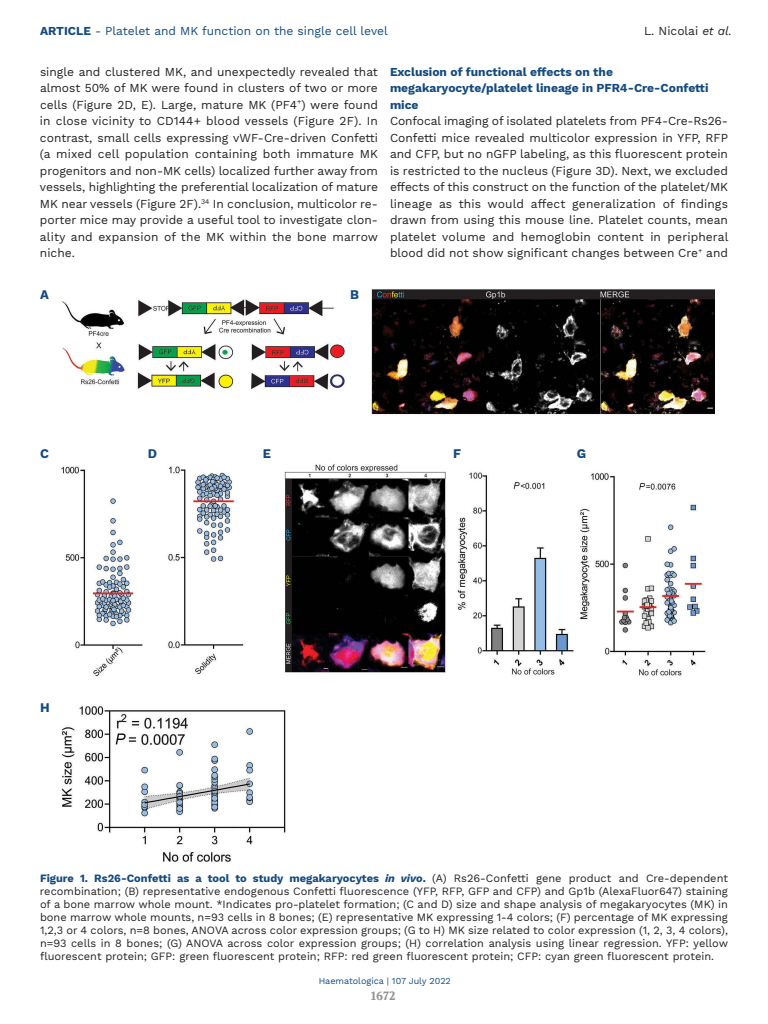
<style>
.page{position:relative;width:768px;height:1024px;background:#fff}
.page>*{position:absolute;margin:0;border:0;box-sizing:border-box;transform-origin:0 0}
.t1{font:700 13px "Work Sans";color:#134a80}
.t2{font:12px/16.5px "Work Sans";color:#231f20;text-align:justify}
.t3{font:700 12px/16.5px "Work Sans";color:#134a80}
.t4{font:12px "Work Sans";color:#134a80}
.t5{font:700 12px "Volkhov";color:#939598}
.t6{font:11px/13px "Work Sans";color:#231f20;text-align:justify}
.t7{font:9px "Work Sans";color:#134a80}
.s1{font-weight:700}
.s2{font-style:italic}
.s3{font-weight:700;color:#134a80}
.s4{font-weight:700;font-style:italic;color:#134a80}
</style>
<div class="page">
<img style="left:61px;top:289px;width:654px;height:573px">
<p class="t4" style="left:40px;top:24px;width:349px"><span class="s1">ARTICLE</span> - Platelet and MK function on the single cell level</p>
<p class="t2" style="left:644px;top:23px;width:89px">L. Nicolai <span class="s2">et al.</span></p>
<p class="t2" style="left:40px;top:63px;width:340px">single and clustered MK, and unexpectedly revealed that almost 50% of MK were found in clusters of two or more cells (Figure 2D, E). Large, mature MK (PF4<sup>+</sup>) were found in close vicinity to CD144+ blood vessels (Figure 2F). In contrast, small cells expressing vWF-Cre-driven Confetti (a mixed cell population containing both immature MK progenitors and non-MK cells) localized further away from vessels, highlighting the preferential localization of mature MK near vessels (Figure 2F).<sup>34</sup> In conclusion, multicolor re&shy;porter mice may provide a useful tool to investigate clon&shy;ality and expansion of the MK within the bone marrow niche.</p>
<p class="t3" style="left:390px;top:63px;width:320px">Exclusion of functional effects on the megakaryocyte/platelet lineage in PFR4-Cre-Confetti mice</p>
<p class="t2" style="left:390px;top:113px;width:340px">Confocal imaging of isolated platelets from PF4-Cre-Rs26- Confetti mice revealed multicolor expression in YFP, RFP and CFP, but no nGFP labeling, as this fluorescent protein is restricted to the nucleus (Figure 3D). Next, we excluded effects of this construct on the function of the platelet/MK lineage as this would affect generalization of findings drawn from using this mouse line. Platelet counts, mean platelet volume and hemoglobin content in peripheral blood did not show significant changes between Cre<sup>+</sup> and</p>
<p class="t1" style="left:40px;top:287px;width:10px">A</p>
<p class="t1" style="left:350px;top:287px;width:10px">B</p>
<p class="t1" style="left:40px;top:446px;width:10px">C</p>
<p class="t1" style="left:40px;top:700px;width:11px">H</p>
<p class="t1" style="left:148px;top:446px;width:11px">D</p>
<p class="t1" style="left:263px;top:446px;width:10px">E</p>
<p class="t1" style="left:453px;top:446px;width:9px">F</p>
<p class="t1" style="left:577px;top:446px;width:11px">G</p>
<p class="t6" style="left:40px;top:872px;width:690px"><span class="s3">Figure 1. Rs26-Confetti as a tool to study megakaryocytes</span> <span class="s4">in vivo</span><span class="s3">.</span> (A) Rs26-Confetti gene product and Cre-dependent recombination; (B) representative endogenous Confetti fluorescence (YFP, RFP, GFP and CFP) and Gp1b (AlexaFluor647) staining of a bone marrow whole mount. *Indicates pro-platelet formation; (C and D) size and shape analysis of megakaryocytes (MK) in bone marrow whole mounts, n=93 cells in 8 bones; (E) representative MK expressing 1-4 colors; (F) percentage of MK expressing 1,2,3 or 4 colors, n=8 bones, ANOVA across color expression groups; (G to H) MK size related to color expression (1, 2, 3, 4 colors), n=93 cells in 8 bones; (G) ANOVA across color expression groups; (H) correlation analysis using linear regression. YFP: yellow fluorescent protein; GFP: green fluorescent protein; RFP: red green fluorescent protein; CFP: cyan green fluorescent protein.</p>
<p class="t7" style="left:319px;top:976px;width:134px">Haematologica | 107 July 2022</p>
<p class="t5" style="left:371px;top:988px;width:26px">1672</p>
</div>
